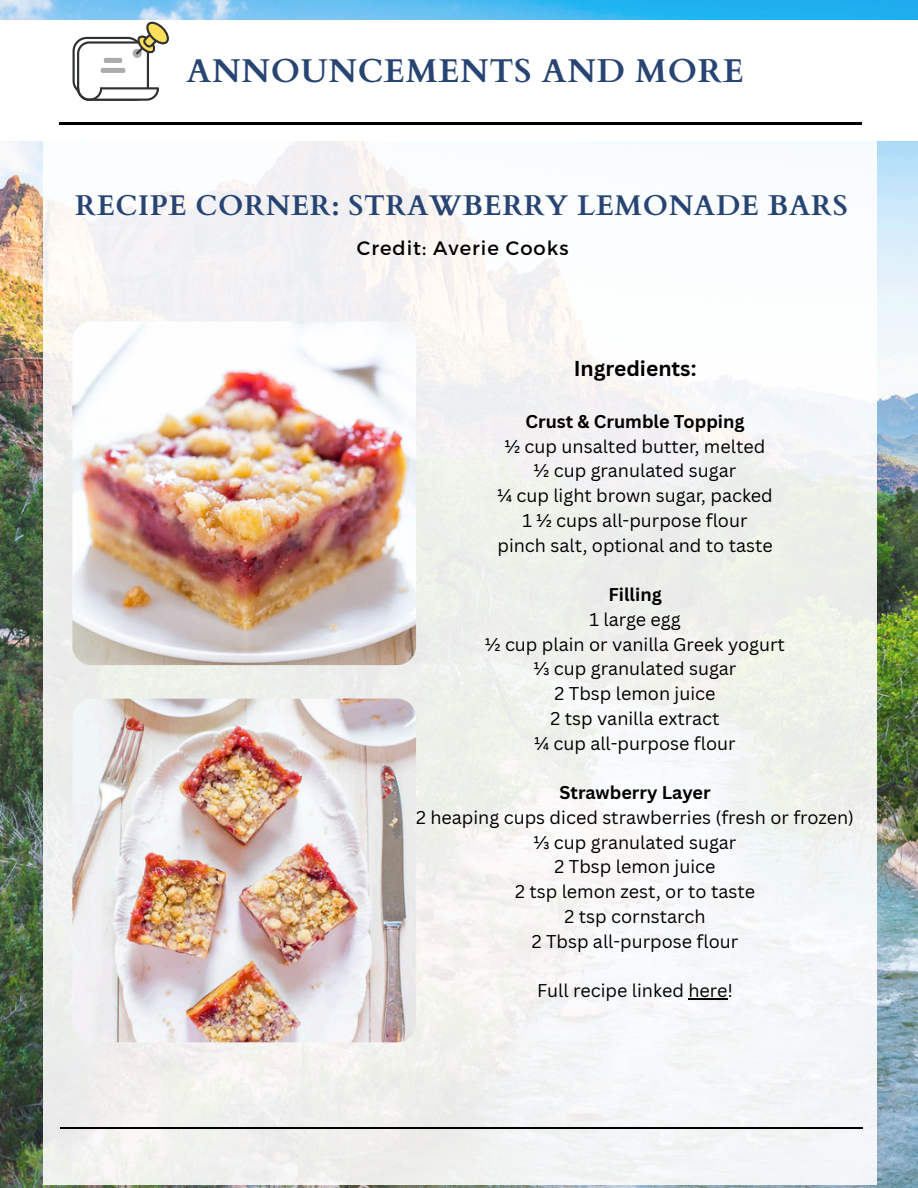
<style>
.page{position:relative;width:918px;height:1188px;background:#fff}
.page>*{position:absolute;margin:0;border:0;box-sizing:border-box;transform-origin:0 0}
.t1{font:700 33px "Cardo";letter-spacing:.02em;color:#274472}
.t2{font:700 28.5px "Cardo";letter-spacing:.02em;color:#274472}
.t3{font:700 21px "Canva Sans";color:#000}
.t4{font:19.5px "Montserrat";letter-spacing:.05em;color:#000}
.t5{font:18px "Canva Sans";color:#000}
.t6{font:700 18px "Canva Sans";color:#000}
</style>
<div class="page">
<img style="left:0;top:0;width:918px;height:1188px">
<div style="left:44px;top:72px;width:833px;height:1113px;background:#f3f4f3"></div>
<div style="left:0;top:20px;width:918px;height:121px;background:#fff"></div>
<hr style="left:59px;top:123px;width:803px;height:1px;background:#000">
<div style="left:73px;top:37px;width:69px;height:58px;border:2px solid #2f3132;border-radius:13px"></div>
<div style="left:78px;top:43px;width:70px;height:57px;background:#fff;border-radius:11px"></div>
<div style="left:77px;top:41px;width:72px;height:60px;border:2px solid #2f3132;border-radius:11px"></div>
<svg style="left:76px;top:86px;width:83px;height:15px"></svg>
<div style="left:133px;top:49px;width:9px;height:9px;background:#acabab;border-radius:50%"></div>
<svg style="left:134px;top:21px;width:35px;height:35px"></svg>
<div style="left:104px;top:58px;width:18px;height:5px;background:#acabab;border-radius:2px"></div>
<div style="left:101px;top:68px;width:24px;height:5px;background:#acabab;border-radius:2px"></div>
<hr style="left:60px;top:1127px;width:803px;height:1px;background:#000">
<img style="left:72px;top:321px;width:344px;height:344px">
<img style="left:72px;top:699px;width:344px;height:343px">
<hr style="left:688px;top:998px;width:39px;height:1px;background:#000">
<h2 class="t1" style="left:187px;top:49px;width:559px">ANNOUNCEMENTS AND MORE</h2>
<h4 class="t2" style="left:75px;top:186px;width:774px">RECIPE CORNER: STRAWBERRY LEMONADE BARS</h4>
<p class="t4" style="left:357px;top:235px;width:213px">Credit: Averie Cooks</p>
<p class="t3" style="left:574px;top:354px;width:124px">Ingredients:</p>
<h3 class="t6" style="left:526px;top:409px;width:221px">Crust &amp; Crumble Topping</h3>
<p class="t5" style="left:505px;top:433px;width:262px">½ cup unsalted butter, melted</p>
<p class="t5" style="left:534px;top:458px;width:204px">½ cup granulated sugar</p>
<p class="t5" style="left:497px;top:483px;width:277px">¼ cup light brown sugar, packed</p>
<p class="t5" style="left:523px;top:508px;width:227px">1 ½ cups all-purpose flour</p>
<p class="t5" style="left:497px;top:532px;width:277px">pinch salt, optional and to taste</p>
<p class="t6" style="left:608px;top:582px;width:55px">Filling</p>
<p class="t5" style="left:590px;top:607px;width:93px">1 large egg</p>
<p class="t5" style="left:485px;top:631px;width:301px">½ cup plain or vanilla Greek yogurt</p>
<p class="t5" style="left:534px;top:656px;width:204px">⅓ cup granulated sugar</p>
<p class="t5" style="left:555px;top:681px;width:162px">2 Tbsp lemon juice</p>
<p class="t5" style="left:551px;top:706px;width:170px">2 tsp vanilla extract</p>
<p class="t5" style="left:534px;top:730px;width:203px">¼ cup all-purpose flour</p>
<p class="t6" style="left:560px;top:780px;width:153px">Strawberry Layer</p>
<p class="t5" style="left:416px;top:805px;width:440px">2 heaping cups diced strawberries (fresh or frozen)</p>
<p class="t5" style="left:534px;top:829px;width:204px">⅓ cup granulated sugar</p>
<p class="t5" style="left:555px;top:854px;width:162px">2 Tbsp lemon juice</p>
<p class="t5" style="left:515px;top:879px;width:241px">2 tsp lemon zest, or to taste</p>
<p class="t5" style="left:565px;top:904px;width:143px">2 tsp cornstarch</p>
<p class="t5" style="left:532px;top:928px;width:208px">2 Tbsp all-purpose flour</p>
<p class="t5" style="left:537px;top:978px;width:197px">Full recipe linked here!</p>
</div>
